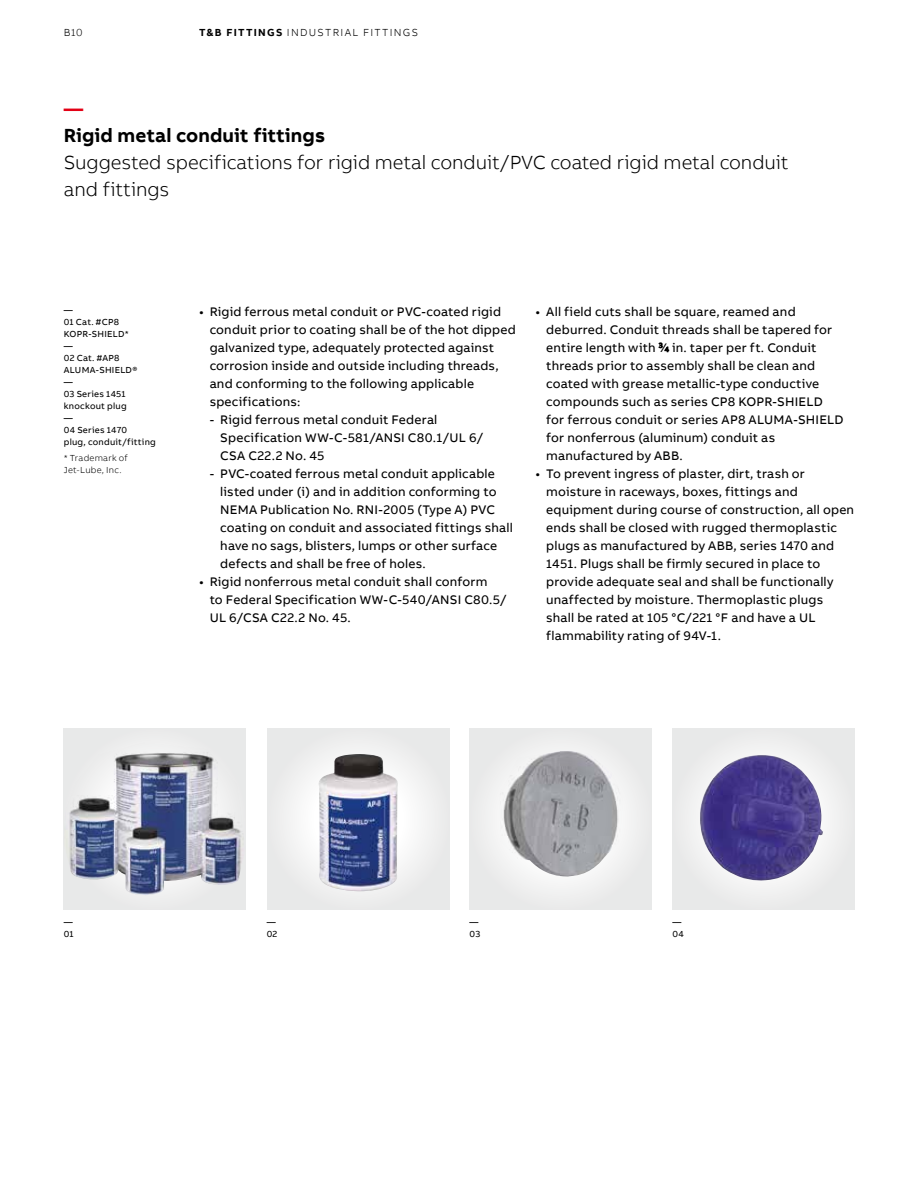
<style>
.page{position:relative;width:918px;height:1188px;background:#fff}
.page>*{position:absolute;margin:0;border:0;box-sizing:border-box;transform-origin:0 0}
.t1{font:300 19.5px/27px "AB Bvoice";letter-spacing:-.005em;color:#000}
.t2{font:700 19.5px "AB Bvoice";letter-spacing:.005em;color:#000}
.t3{font:700 19.5px "AB Bvoice";color:#e30015}
.t4{font:12.75px/18px "AB Bvoice";letter-spacing:.015em;color:#000}
.t5{font:300 10.5px "AB Bvoice";letter-spacing:.12em;color:#000}
.t6{font:9px/12px "AB Bvoice";letter-spacing:.025em;color:#000}
.t7{font:300 9px/12px "AB Bvoice";letter-spacing:.025em;color:#000}
.s1{font-weight:700}
.s2{font-size:7.05px}
</style>
<div class="page">
<div style="left:64px;top:728px;width:181px;height:182px;background:#e8e9e9"></div>
<img style="left:69px;top:751px;width:175px;height:144px">
<div style="left:268px;top:728px;width:181px;height:182px;background:linear-gradient(to bottom,#eff0f0,#efefef)"></div>
<img style="left:319px;top:754px;width:79px;height:137px">
<div style="left:470px;top:728px;width:181px;height:182px;background:#eaebeb"></div>
<img style="left:500px;top:751px;width:123px;height:131px">
<div style="left:673px;top:728px;width:181px;height:182px;background:#ebebeb"></div>
<img style="left:700px;top:755px;width:123px;height:126px">
<p class="t5" style="left:64px;top:26px;width:20px">B10</p>
<p class="t5" style="left:199px;top:26px;width:220px"><span class="s1">T&amp;B FITTINGS</span> INDUSTRIAL FITTINGS</p>
<h1 class="t3" style="left:64px;top:96px;width:21px">—</h1>
<h1 class="t2" style="left:64px;top:123px;width:263px">Rigid metal conduit fittings</h1>
<h1 class="t1" style="left:64px;top:149px;width:726px">Suggested specifications for rigid metal conduit/PVC coated rigid metal conduit and fittings</h1>
<p class="t6" style="left:64px;top:304px;width:94px">—<br>01 Cat. #CP8<br>KOPR-SHIELD*<br>—<br>02 Cat. #AP8<br>ALUMA-SHIELD®<br>—<br>03 Series 1451 knockout plug<br>—<br>04 Series 1470<br>plug, conduit/fitting</p>
<p class="t7" style="left:64px;top:452px;width:66px">* Trademark of<br>Jet-Lube, Inc.</p>
<p class="t4" style="left:210px;top:303px;width:307px;text-indent:-11px">• Rigid ferrous metal conduit or PVC-coated rigid conduit prior to coating shall be of the hot dipped galvanized type, adequately protected against corrosion inside and outside including threads, and conforming to the following applicable specifications:</p>
<p class="t4" style="left:220px;top:411px;width:265px;text-indent:-11px">- Rigid ferrous metal conduit Federal<br>Specification WW-C-581/ANSI C80.1/UL 6/<br>CSA C22.2 No. 45</p>
<p class="t4" style="left:220px;top:465px;width:294px;text-indent:-11px">- PVC-coated ferrous metal conduit applicable listed under (i) and in addition conforming to NEMA Publication No. RNI-2005 (Type A) PVC coating on conduit and associated fittings shall have no sags, blisters, lumps or other surface defects and shall be free of holes.</p>
<p class="t4" style="left:210px;top:573px;width:299px;text-indent:-11px">• Rigid nonferrous metal conduit shall conform<br>to Federal Specification WW-C-540/ANSI C80.5/<br>UL 6/CSA C22.2 No. 45.</p>
<p class="t4" style="left:546px;top:303px;width:299px;text-indent:-11px">• All field cuts shall be square, reamed and deburred. Conduit threads shall be tapered for entire length with <sup>3</sup>⁄<span class="s2">4</span> in. taper per ft. Conduit threads prior to assembly shall be clean and coated with grease metallic-type conductive compounds such as series CP8 KOPR-SHIELD for ferrous conduit or series AP8 ALUMA-SHIELD for nonferrous (aluminum) conduit as manufactured by ABB.</p>
<p class="t4" style="left:546px;top:465px;width:309px;text-indent:-11px">• To prevent ingress of plaster, dirt, trash or moisture in raceways, boxes, fittings and equipment during course of construction, all open ends shall be closed with rugged thermoplastic plugs as manufactured by ABB, series 1470 and 1451. Plugs shall be firmly secured in place to provide adequate seal and shall be functionally unaffected by moisture. Thermoplastic plugs shall be rated at 105 °C/221 °F and have a UL flammability rating of 94V-1.</p>
<p class="t6" style="left:64px;top:916px;width:11px">—<br>01</p>
<p class="t6" style="left:267px;top:916px;width:12px">—<br>02</p>
<p class="t6" style="left:470px;top:916px;width:12px">—<br>03</p>
<p class="t6" style="left:673px;top:916px;width:13px">—<br>04</p>
</div>
